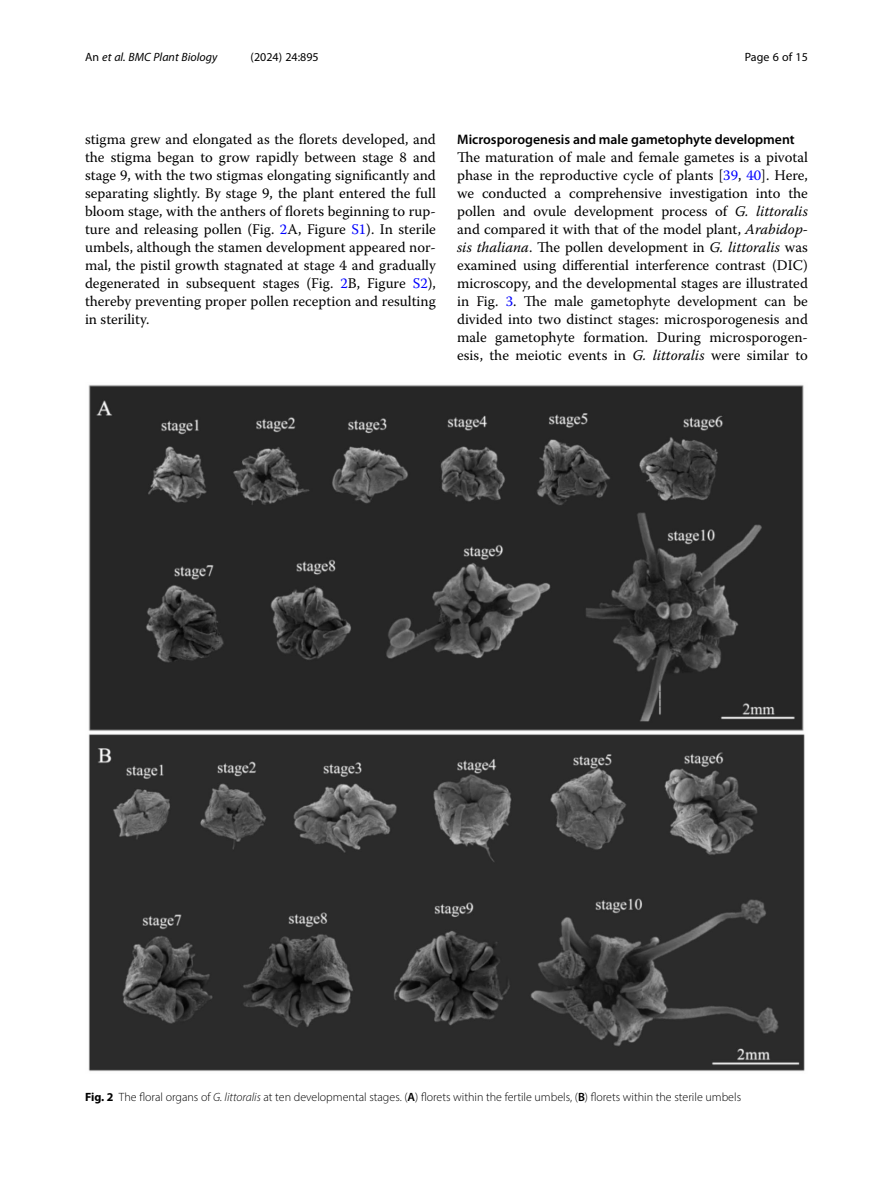
<style>
.page{position:relative;width:893px;height:1191px;background:#fff}
.page>*{position:absolute;margin:0;border:0;box-sizing:border-box;transform-origin:0 0}
.Body_Text{font:14.7px/18px "Warnock Pro";color:#000;text-align:justify}
.Body_Text_Indent{font:14.7px/18px "Warnock Pro";color:#000;text-align:justify}
.Head_2{font:600 13.8px "Myriad Pro";color:#000}
.Figure_Caption{font:300 12px "Myriad Pro";color:#000}
.t1{font:italic 12px "Myriad Pro";color:#000}
.t2{font:12px "Myriad Pro";color:#000}
.s1{font-style:normal}
.s2{color:#00f}
.s3{font-style:italic}
.s4{font-weight:700}
.s5{font-weight:600}
</style>
<div class="page">
<img style="left:88px;top:385px;width:717px;height:687px">
<p class="t1" style="left:85px;top:50px;width:134px"><span class="s1">An</span> et al. BMC Plant Biology</p>
<p class="t2" style="left:251px;top:50px;width:70px">(2024) 24:895</p>
<p class="t2" style="left:745px;top:50px;width:65px">Page 6 of 15</p>
<p class="Body_Text_Indent" style="left:85px;top:130px;width:352px">stigma grew and elongated as the florets developed, and the stigma began to grow rapidly between stage 8 and stage 9, with the two stigmas elongating significantly and separating slightly. By stage 9, the plant entered the full bloom stage, with the anthers of florets beginning to rup&shy;ture and releasing pollen (Fig. <span class="s2">2</span>A, Figure <span class="s2">S1</span>). In sterile umbels, although the stamen development appeared nor&shy;mal, the pistil growth stagnated at stage 4 and gradually degenerated in subsequent stages (Fig. <span class="s2">2</span>B, Figure <span class="s2">S2</span>), thereby preventing proper pollen reception and resulting in sterility.</p>
<p class="Head_2" style="left:457px;top:131px;width:339px">Microsporogenesis and male gametophyte development</p>
<p class="Body_Text" style="left:457px;top:148px;width:352px">The maturation of male and female gametes is a pivotal phase in the reproductive cycle of plants [<span class="s2">39</span>, <span class="s2">40</span>]. Here, we conducted a comprehensive investigation into the pollen and ovule development process of <span class="s3">G. littoralis </span>and compared it with that of the model plant, <span class="s3">Arabidop&shy;sis thaliana</span>. The pollen development in <span class="s3">G. littoralis</span> was examined using differential interference contrast (DIC) microscopy, and the developmental stages are illustrated in Fig. <span class="s2">3</span>. The male gametophyte development can be divided into two distinct stages: microsporogenesis and male gametophyte formation. During microsporogen&shy;esis, the meiotic events in <span class="s3">G. littoralis</span> were similar to</p>
<p class="Figure_Caption" style="left:85px;top:1089px;width:658px"><span class="s4">Fig. 2</span> The floral organs of <span class="s3">G. littoralis</span> at ten developmental stages. (<span class="s5">A</span>) florets within the fertile umbels, (<span class="s5">B</span>) florets within the sterile umbels</p>
</div>
